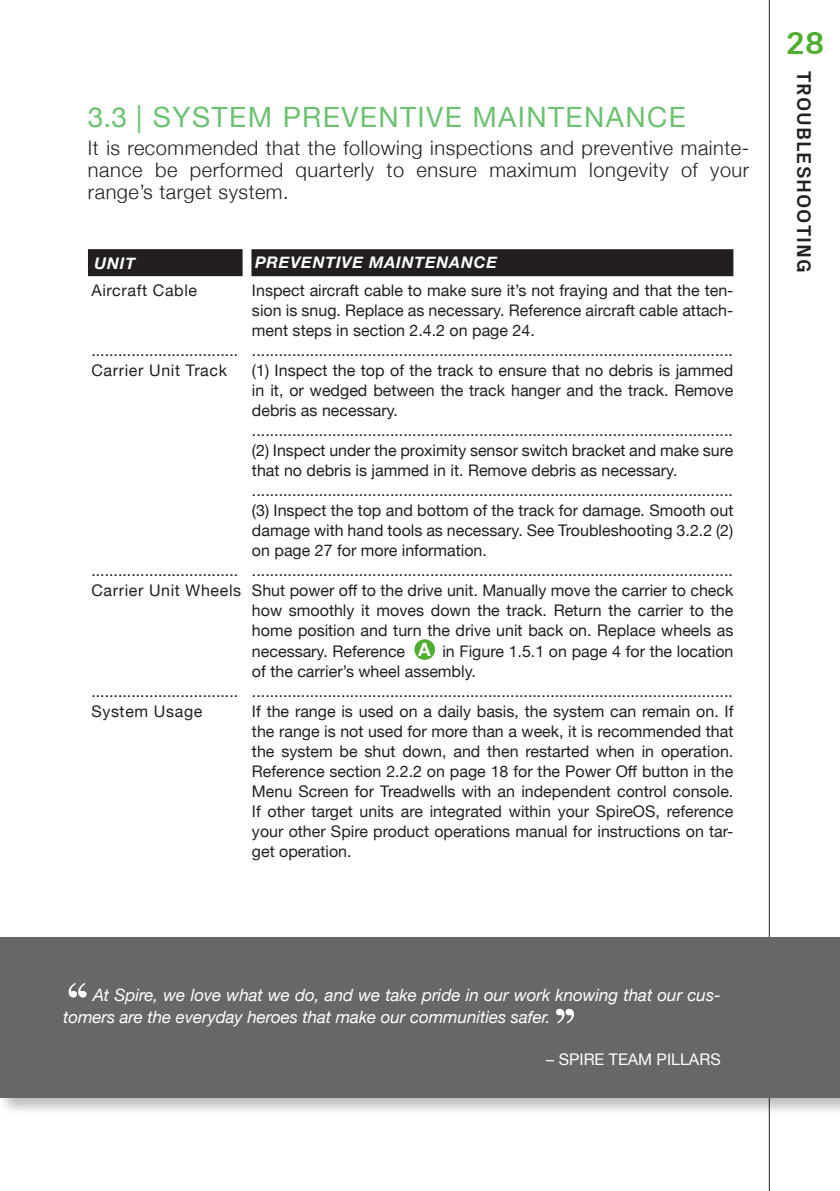
<style>
.page{position:relative;width:840px;height:1191px;background:#fff}
.page>*{position:absolute;margin:0;border:0;box-sizing:border-box;transform-origin:0 0}
.t1{font:60px "Times";color:#fff}
.t2{font:700 32px "Px Grotesk";color:#4fad2f}
.t3{font:28px "Helvetica Neue";letter-spacing:.05em;color:#6cc172}
.t4{font:300 20px/22px "Helvetica Neue";letter-spacing:.025em;color:#231f20;text-align:justify}
.t5{font:700 20px "Px Grotesk";letter-spacing:.05em;color:#222}
.t6{font:700 18.4px "Helvetica Neue";color:#fff}
.t7{font:italic 17px/22px "Helvetica Neue";letter-spacing:-.005em;color:#fff}
.t8{font:16px/20px "Helvetica Neue";color:#231f20;text-align:justify}
.t9{font:16px "Helvetica Neue";letter-spacing:.04em;color:#231f20}
.t10{font:italic 700 16px "Helvetica Neue";letter-spacing:.05em;color:#fff}
.t11{font:16px "Helvetica Neue";color:#fff}
.s1{color:#222}
</style>
<div class="page">
<hr style="left:768px;top:0;width:1px;height:1191px;background:#231f20">
<div style="left:90px;top:251px;width:151px;height:23px;background:#231f20"></div>
<div style="left:88px;top:249px;width:154px;height:27px;border:4px solid #231f20"></div>
<div style="left:253px;top:251px;width:478px;height:23px;background:#231f20"></div>
<div style="left:251px;top:249px;width:482px;height:27px;border:4px solid #231f20"></div>
<div style="left:0;top:934px;width:839px;height:183px;background:#231f20;opacity:.3"></div>
<div style="left:0;top:937px;width:839px;height:160px;background:#67676a"></div>
<div style="left:414px;top:639px;width:21px;height:21px;background:#4fad2f;border-radius:50%"></div>
<p class="t3" style="left:88px;top:97px;width:599px">3.3 | SYSTEM PREVENTIVE MAINTENANCE</p>
<p class="t4" style="left:88px;top:135px;width:662px">It is recommended that the following inspections and preventive mainte&shy;nance be performed quarterly to ensure maximum longevity of your range’s target system.</p>
<p class="t10" style="left:94px;top:250px;width:42px">UNIT</p>
<p class="t10" style="left:255px;top:250px;width:243px">PREVENTIVE MAINTENANCE</p>
<p class="t9" style="left:91px;top:279px;width:107px">Aircraft Cable</p>
<p class="t8" style="left:252px;top:281px;width:482px">Inspect aircraft cable to make sure it’s not fraying and that the ten&shy;sion is snug. Replace as necessary. Reference aircraft cable attach&shy;ment steps in section 2.4.2 on page 24.</p>
<p class="t8" style="left:252px;top:341px;width:482px">............................................................................................................</p>
<p class="t8" style="left:252px;top:361px;width:482px">(1) Inspect the top of the track to ensure that no debris is jammed in it, or wedged between the track hanger and the track. Remove debris as necessary.</p>
<p class="t8" style="left:252px;top:421px;width:482px">............................................................................................................</p>
<p class="t8" style="left:252px;top:441px;width:482px">(2) Inspect under the proximity sensor switch bracket and make sure that no debris is jammed in it. Remove debris as necessary.</p>
<p class="t8" style="left:252px;top:481px;width:482px">............................................................................................................</p>
<p class="t8" style="left:252px;top:501px;width:482px">(3) Inspect the top and bottom of the track for damage. Smooth out damage with hand tools as necessary. See Troubleshooting 3.2.2 (2) on page 27 for more information.</p>
<p class="t8" style="left:252px;top:561px;width:482px">............................................................................................................</p>
<p class="t8" style="left:252px;top:581px;width:482px">Shut power off to the drive unit. Manually move the carrier to check how smoothly it moves down the track. Return the carrier to the home position and turn the drive unit back on. Replace wheels as necessary. Reference</p>
<p class="t8" style="left:91px;top:341px;width:148px">.................................</p>
<p class="t9" style="left:91px;top:359px;width:137px">Carrier Unit Track</p>
<p class="t8" style="left:91px;top:561px;width:148px">.................................</p>
<p class="t9" style="left:91px;top:579px;width:151px">Carrier Unit Wheels</p>
<p class="t6" style="left:418px;top:635px;width:14px">A</p>
<p class="t8" style="left:252px;top:641px;width:482px;text-indent:190px">in Figure 1.5.1 on page 4 for the location of the carrier’s wheel assembly.</p>
<p class="t8" style="left:252px;top:681px;width:482px">............................................................................................................</p>
<p class="t8" style="left:252px;top:701px;width:482px">If the range is used on a daily basis, the system can remain on. If the range is not used for more than a week, it is recommended that the system be shut down, and then restarted when in operation.<br>Reference section 2.2.2 on page 18 for the Power Off button in the Menu Screen for Treadwells with an independent control console.<br><span class="s1">If other target units are integrated within your SpireOS, reference your other Spire product operations manual for instructions on tar&shy;get operation.</span></p>
<p class="t8" style="left:91px;top:681px;width:148px">.................................</p>
<p class="t9" style="left:91px;top:699px;width:113px">System Usage</p>
<p class="t2" style="left:785px;top:24px;width:40px">28</p>
<p class="t5" style="left:815px;top:71px;width:203px;rotate:90deg">TROUBLESHOOTING</p>
<p class="t1" style="left:63px;top:947px;width:31px">‘‘</p>
<p class="t7" style="left:63px;top:985px;width:658px;text-indent:30px">At Spire, we love what we do, and we take pride in our work knowing that our cus&shy;tomers are the everyday heroes that make our communities safer.</p>
<p class="t1" style="left:550px;top:973px;width:31px">’’</p>
<p class="t11" style="left:546px;top:1048px;width:176px">– SPIRE TEAM PILLARS</p>
</div>
